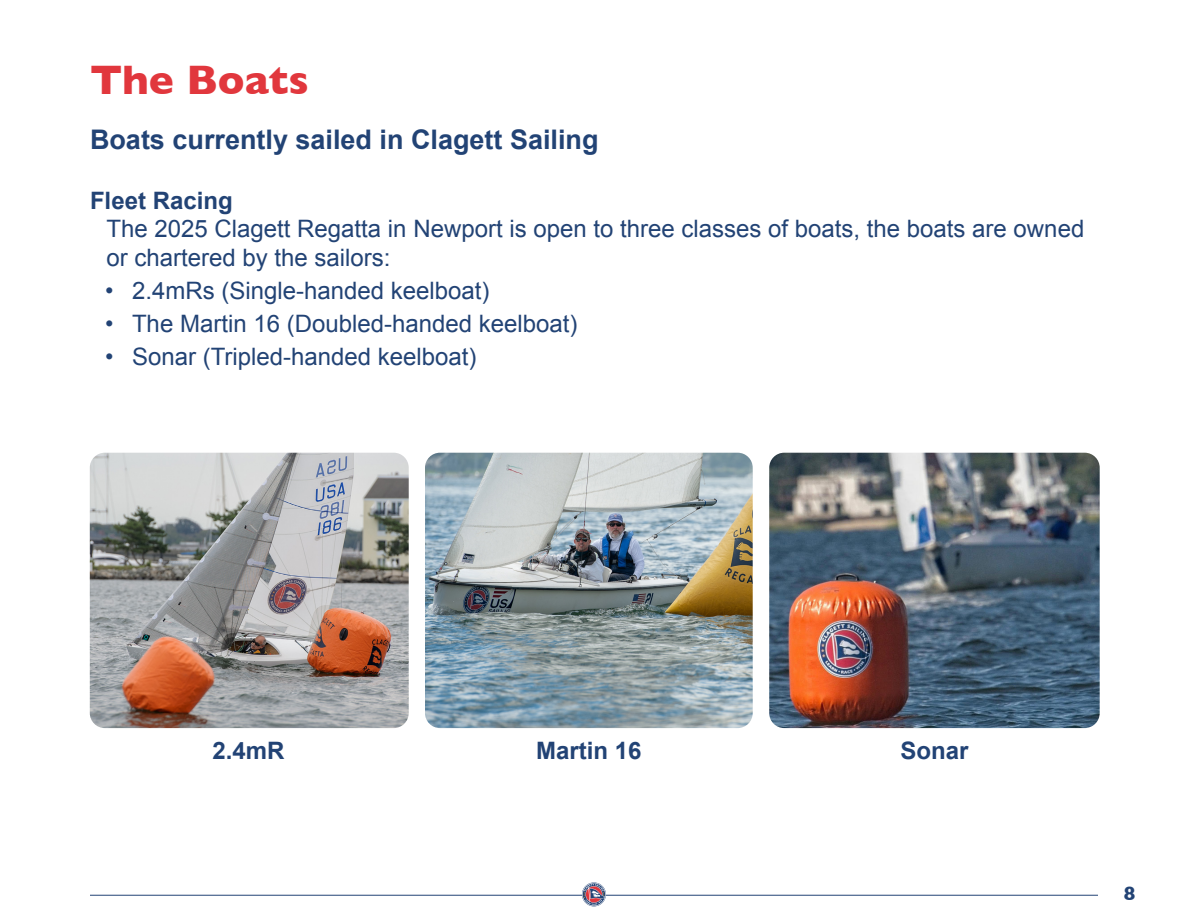
<style>
.page{position:relative;width:1188px;height:918px;background:#fff}
.page>*{position:absolute;margin:0;border:0;box-sizing:border-box;transform-origin:0 0}
.Headings_for_TOC{font:700 42px "Gill Sans";color:#e1373d}
.Sub-headings{font:700 27px "Arial";color:#224375}
.Text{font:24px/28.8px "Arial";color:#224375}
.Text-2{font:700 24px "Arial";color:#224375}
.t1{font:700 19.5px "Gill Sans";color:#224375}
</style>
<div class="page">
<hr style="left:90px;top:895px;width:1008px;height:1px;background:#224375">
<svg style="left:582px;top:882px;width:24px;height:24px"></svg>
<img style="left:425px;top:453px;width:328px;height:275px">
<img style="left:90px;top:453px;width:319px;height:275px">
<img style="left:769px;top:453px;width:331px;height:275px">
<p class="Headings_for_TOC" style="left:90px;top:47px;width:220px">The Boats</p>
<p class="Sub-headings" style="left:90px;top:122px;width:510px">Boats currently sailed in Clagett Sailing</p>
<p class="Text-2" style="left:90px;top:184px;width:144px">Fleet Racing</p>
<p class="Text" style="left:106px;top:215px;width:979px">The 2025 Clagett Regatta in Newport is open to three classes of boats, the boats are owned or chartered by the sailors:</p>
<p class="Text" style="left:105px;top:277px;width:386px">• 2.4mRs (Single-handed keelboat)</p>
<p class="Text" style="left:105px;top:310px;width:474px">• The Martin 16 (Doubled-handed keelboat)</p>
<p class="Text" style="left:105px;top:343px;width:373px">• Sonar (Tripled-handed keelboat)</p>
<p class="Text-2" style="left:212px;top:735px;width:74px">2.4mR</p>
<p class="Text-2" style="left:536px;top:735px;width:107px">Martin 16</p>
<p class="Text-2" style="left:900px;top:735px;width:70px">Sonar</p>
<p class="t1" style="left:1124px;top:878px;width:13px">8</p>
</div>
